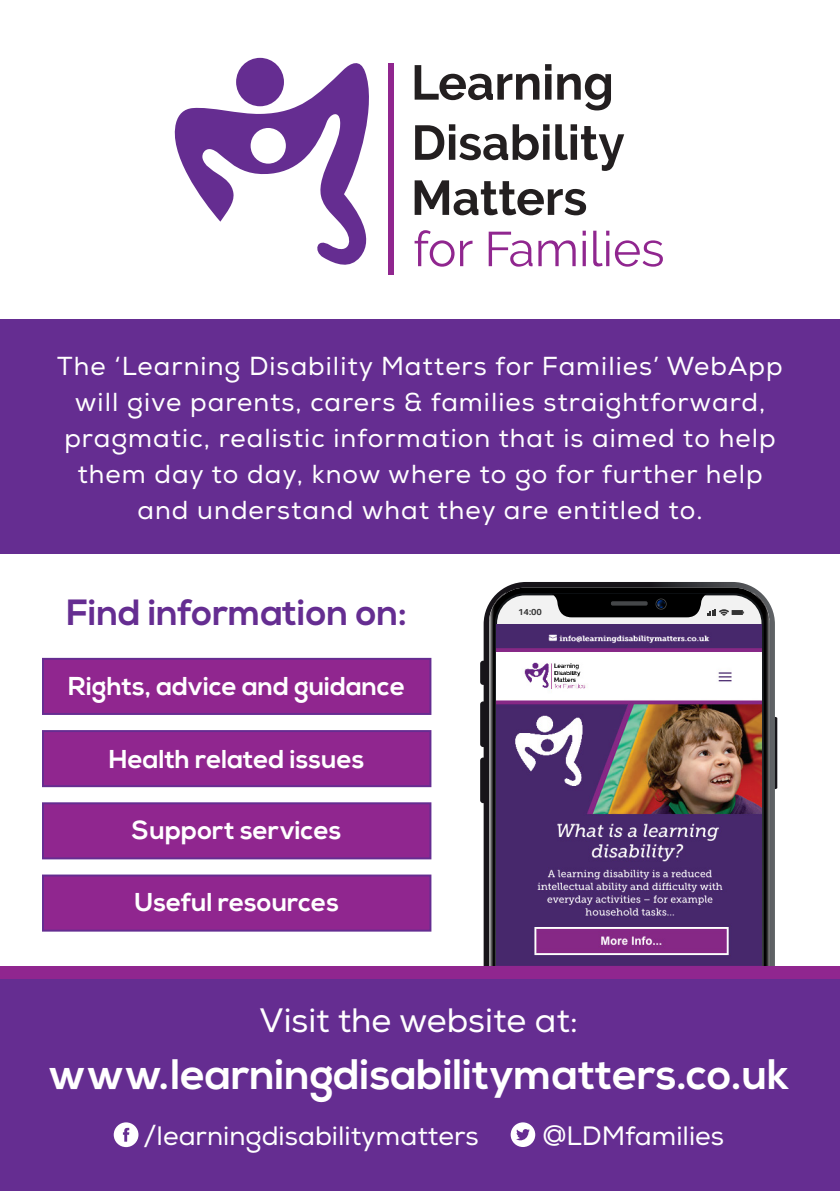
<style>
.page{position:relative;width:840px;height:1191px;background:#fff}
.page>*{position:absolute;margin:0;border:0;box-sizing:border-box;transform-origin:0 0}
.t1{font:700 42.6px "Nexa";color:#fff}
.t2{font:700 36.4px "Nexa";color:#652d91}
.t3{font:33.8px "Nexa";color:#fff}
.t4{font:26.6px "Nexa";color:#fff}
.t5{font:26px/36px "Nexa";letter-spacing:.04em;color:#fff;text-align:center}
.t6{font:700 25.8px "Nexa";color:#fff}
.t7{font:700 8.6px "Aileron";color:#333}
</style>
<div class="page">
<svg style="left:774px;top:717px;width:2px;height:72px"></svg>
<svg style="left:480px;top:660px;width:3px;height:25px"></svg>
<svg style="left:480px;top:701px;width:3px;height:46px"></svg>
<svg style="left:480px;top:757px;width:3px;height:46px"></svg>
<svg style="left:483px;top:582px;width:291px;height:384px;background:#424245"></svg>
<div style="left:496px;top:595px;width:265px;height:62px;background:#f2f2f2"></div>
<img style="left:755px;top:596px;width:14px;height:370px">
<img style="left:489px;top:596px;width:13px;height:370px">
<svg style="left:551px;top:594px;width:177px;height:23px"></svg>
<div style="left:731px;top:610px;width:11px;height:5px;background:#333"></div>
<img style="left:496px;top:624px;width:265px;height:342px">
<div style="left:0;top:978px;width:839px;height:213px;background:#652d91"></div>
<div style="left:0;top:966px;width:839px;height:13px;background:#90268f"></div>
<svg style="left:174px;top:59px;width:195px;height:206px"></svg>
<div style="left:236px;top:58px;width:48px;height:48px;background:#652d91;border-radius:50%"></div>
<svg style="left:414px;top:64px;width:137px;height:36px"></svg>
<svg style="left:557px;top:74px;width:53px;height:36px"></svg>
<svg style="left:415px;top:124px;width:134px;height:36px"></svg>
<svg style="left:555px;top:124px;width:69px;height:47px"></svg>
<svg style="left:414px;top:180px;width:171px;height:35px"></svg>
<svg style="left:414px;top:230px;width:40px;height:37px"></svg>
<svg style="left:460px;top:241px;width:12px;height:25px"></svg>
<svg style="left:488px;top:232px;width:44px;height:35px"></svg>
<svg style="left:538px;top:240px;width:37px;height:26px"></svg>
<svg style="left:582px;top:231px;width:3px;height:4px"></svg>
<hr style="left:582px;top:241px;width:3px;height:25px;background:#90268f">
<svg style="left:593px;top:231px;width:69px;height:36px"></svg>
<div style="left:388px;top:63px;width:5px;height:211px;background:#90268f"></div>
<div style="left:250px;top:128px;width:36px;height:36px;background:#fff;border-radius:50%"></div>
<svg style="left:114px;top:1122px;width:24px;height:25px"></svg>
<svg style="left:510px;top:1122px;width:25px;height:25px"></svg>
<div style="left:42px;top:658px;width:389px;height:57px;background:#90268f;border:2px solid #652d91"></div>
<div style="left:42px;top:802px;width:389px;height:57px;background:#90268f;border:2px solid #652d91"></div>
<div style="left:42px;top:874px;width:389px;height:57px;background:#90268f;border:2px solid #652d91"></div>
<div style="left:42px;top:730px;width:389px;height:57px;background:#90268f;border:2px solid #652d91"></div>
<div style="left:0;top:319px;width:839px;height:235px;background:#652d91"></div>
<p class="t5" style="left:57px;top:348px;width:726px">The ‘Learning Disability Matters for Families’ WebApp will give parents, carers &amp; families straightforward, pragmatic, realistic information that is aimed to help them day to day, know where to go for further help and understand what they are entitled to.</p>
<p class="t2" style="left:66px;top:591px;width:341px">Find information on:</p>
<p class="t6" style="left:68px;top:671px;width:338px">Rights, advice and guidance</p>
<p class="t6" style="left:109px;top:744px;width:257px">Health related issues</p>
<p class="t6" style="left:132px;top:814px;width:211px">Support services</p>
<p class="t6" style="left:134px;top:886px;width:206px">Useful resources</p>
<p class="t7" style="left:518px;top:607px;width:25px">14:00</p>
<p class="t3" style="left:259px;top:1000px;width:320px">Visit the website at:</p>
<p class="t1" style="left:48px;top:1049px;width:742px">www.learningdisabilitymatters.co.uk</p>
<p class="t4" style="left:143px;top:1119px;width:336px">/learningdisabilitymatters</p>
<p class="t4" style="left:542px;top:1119px;width:183px">@LDMfamilies</p>
</div>
